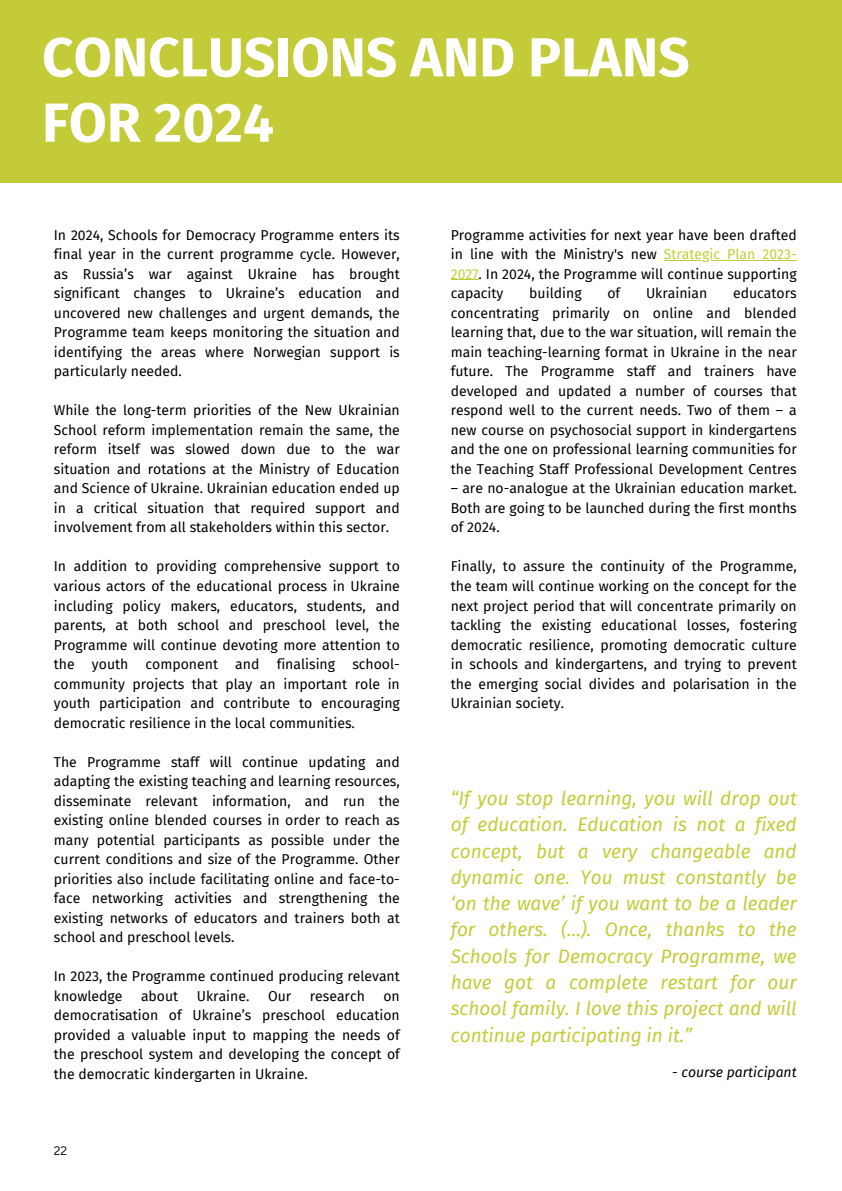
<style>
.page{position:relative;width:842px;height:1191px;background:#fff}
.page>*{position:absolute;margin:0;border:0;box-sizing:border-box;transform-origin:0 0}
.t1{font:700 55px/65.2px "Fira Sans";color:#fff}
.t2{font:italic 19px/26.2px "Fira Sans";color:#c4cb38;text-align:justify}
.t3{font:14px/19.5px "Fira Sans";color:#000;text-align:justify}
.t4{font:italic 14px "Fira Sans";color:#000}
.t5{font:12px "Canva Sans";color:#000}
.s1{color:#c4cb38}
</style>
<div class="page">
<div style="left:0;top:0;width:842px;height:183px;background:#c4cb38"></div>
<hr style="left:664px;top:260px;width:133px;height:1px;background:#c4cb38">
<svg style="left:451px;top:279px;width:28px;height:1px"></svg>
<h1 class="t1" style="left:42px;top:25px;width:649px">CONCLUSIONS AND PLANS<br>FOR 2024</h1>
<p class="t3" style="left:54px;top:225px;width:347px">In 2024, Schools for Democracy Programme enters its final year in the current programme cycle. However, as Russia’s war against Ukraine has brought significant changes to Ukraine’s education and uncovered new challenges and urgent demands, the Programme team keeps monitoring the situation and identifying the areas where Norwegian support is particularly needed.</p>
<p class="t3" style="left:54px;top:401px;width:347px">While the long-term priorities of the New Ukrainian School reform implementation remain the same, the reform itself was slowed down due to the war situation and rotations at the Ministry of Education and Science of Ukraine. Ukrainian education ended up in a critical situation that required support and involvement from all stakeholders within this sector.</p>
<p class="t3" style="left:54px;top:557px;width:347px">In addition to providing comprehensive support to various actors of the educational process in Ukraine including policy makers, educators, students, and parents, at both school and preschool level, the Programme will continue devoting more attention to the youth component and finalising school&shy;community projects that play an important role in youth participation and contribute to encouraging democratic resilience in the local communities.</p>
<p class="t3" style="left:54px;top:752px;width:347px">The Programme staff will continue updating and adapting the existing teaching and learning resources, disseminate relevant information, and run the existing online blended courses in order to reach as many potential participants as possible under the current conditions and size of the Programme. Other priorities also include facilitating online and face-to&shy;face networking activities and strengthening the existing networks of educators and trainers both at school and preschool levels.</p>
<p class="t3" style="left:54px;top:966px;width:347px">In 2023, the Programme continued producing relevant knowledge</p>
<p class="t3" style="left:141px;top:986px;width:39px">about</p>
<p class="t3" style="left:197px;top:986px;width:54px">Ukraine.</p>
<p class="t3" style="left:268px;top:986px;width:25px">Our</p>
<p class="t3" style="left:310px;top:986px;width:57px">research</p>
<p class="t3" style="left:54px;top:986px;width:347px;text-indent:330px">on democratisation of Ukraine’s preschool education provided a valuable input to mapping the needs of the preschool system and developing the concept of the democratic kindergarten in Ukraine.</p>
<p class="t5" style="left:54px;top:1142px;width:15px">22</p>
<p class="t3" style="left:451px;top:225px;width:347px">Programme activities for next year have been drafted in line with the Ministry's new</p>
<h2 class="t3" style="left:451px;top:245px;width:347px;text-indent:213px"><span class="s1">Strategic Plan 2023- 2027</span>. In 2024, the Programme will continue supporting capacity</h2>
<h2 class="t3" style="left:529px;top:284px;width:54px">building</h2>
<h2 class="t3" style="left:607px;top:284px;width:14px">of</h2>
<h2 class="t3" style="left:646px;top:284px;width:63px">Ukrainian</h2>
<h2 class="t3" style="left:451px;top:284px;width:347px;text-indent:282px">educators concentrating primarily on online and blended learning that, due to the war situation, will remain the main teaching-learning format in Ukraine in the near future. The Programme staff and trainers have developed and updated a number of courses that respond well to the current needs. Two of them – a new course on psychosocial support in kindergartens and the one on professional learning communities for the Teaching Staff Professional Development Centres</h2>
<h2 class="t3" style="left:451px;top:479px;width:347px">– are no-analogue at the Ukrainian education market.<br>Both are going to be launched during the first months of 2024.</h2>
<h2 class="t3" style="left:451px;top:557px;width:347px">Finally, to assure the continuity of the Programme, the team will continue working on the concept for the</h2>
<p class="t3" style="left:451px;top:596px;width:347px">next project period that will concentrate primarily on tackling the existing educational losses, fostering democratic resilience, promoting democratic culture in schools and kindergartens, and trying to prevent the emerging social divides and polarisation in the Ukrainian society.</p>
<p class="t2" style="left:451px;top:785px;width:347px">“If you stop learning, you will drop out of education. Education is not a fixed concept, but a very changeable and dynamic one. You must constantly be ‘on the wave’ if you want to be a leader for others. (...). Once, thanks to the Schools for Democracy Programme, we have got a complete restart for our school family. I love this project and will continue participating in it.”</p>
<p class="t4" style="left:672px;top:1064px;width:126px">- course participant</p>
</div>
